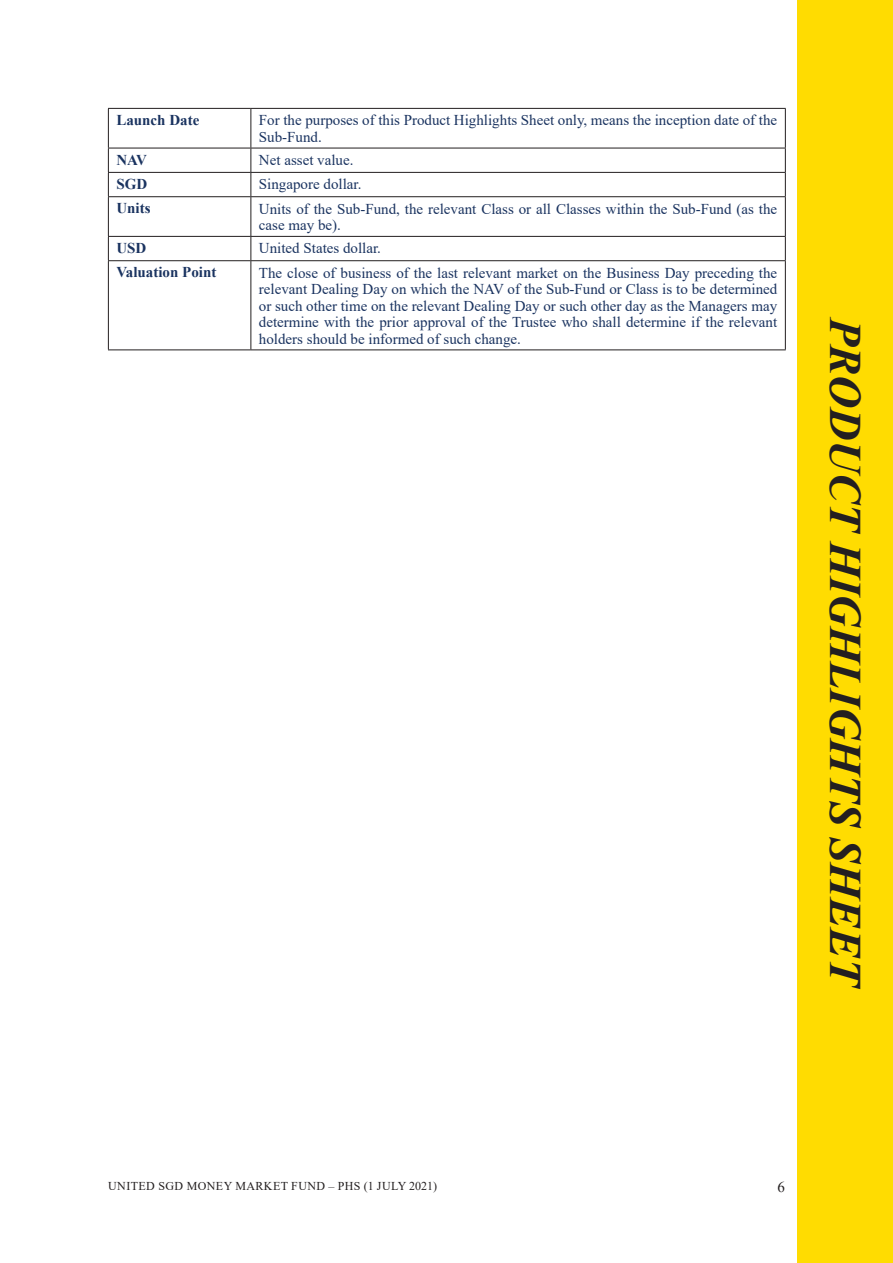
<style>
.page{position:relative;width:893px;height:1263px;background:#fff}
.page>*{position:absolute;margin:0;border:0;box-sizing:border-box;transform-origin:0 0}
.t1{font:italic 700 45px "Times New Roman";color:#231f20}
.body_left{font:15px/16.5px "Times New Roman";color:#1a3360}
.body_left-2{font:700 15px "Times New Roman";color:#1a3360}
.body_right{font:700 15px "Times New Roman";color:#1a3360}
.t2{font:15px "Times New Roman";color:#231f20}
.t3{font:12px "Times New Roman";letter-spacing:.035em;color:#231f20}
</style>
<div class="page">
<div style="left:798px;top:0;width:95px;height:1263px;background:#ffdc01"></div>
<hr style="left:108px;top:108px;width:143px;height:1px;background:#231f20">
<hr style="left:251px;top:108px;width:535px;height:1px;background:#231f20">
<hr style="left:108px;top:148px;width:143px;height:1px;background:#231f20">
<hr style="left:251px;top:148px;width:535px;height:1px;background:#231f20">
<hr style="left:108px;top:172px;width:143px;height:1px;background:#231f20">
<hr style="left:251px;top:172px;width:535px;height:1px;background:#231f20">
<hr style="left:108px;top:196px;width:143px;height:1px;background:#231f20">
<hr style="left:251px;top:196px;width:535px;height:1px;background:#231f20">
<hr style="left:108px;top:236px;width:143px;height:1px;background:#231f20">
<hr style="left:251px;top:236px;width:535px;height:1px;background:#231f20">
<hr style="left:108px;top:260px;width:143px;height:1px;background:#231f20">
<hr style="left:251px;top:260px;width:535px;height:1px;background:#231f20">
<hr style="left:108px;top:349px;width:143px;height:1px;background:#231f20">
<hr style="left:251px;top:349px;width:535px;height:1px;background:#231f20">
<hr style="left:108px;top:109px;width:1px;height:39px;background:#231f20">
<svg style="left:108px;top:148px;width:1px;height:48px"></svg>
<hr style="left:108px;top:197px;width:1px;height:39px;background:#231f20">
<svg style="left:108px;top:237px;width:1px;height:23px"></svg>
<hr style="left:108px;top:261px;width:1px;height:88px;background:#231f20">
<hr style="left:250px;top:109px;width:1px;height:39px;background:#231f20">
<hr style="left:785px;top:109px;width:1px;height:39px;background:#231f20">
<svg style="left:250px;top:148px;width:1px;height:48px"></svg>
<svg style="left:785px;top:148px;width:1px;height:48px"></svg>
<hr style="left:250px;top:197px;width:1px;height:39px;background:#231f20">
<hr style="left:785px;top:197px;width:1px;height:39px;background:#231f20">
<svg style="left:250px;top:237px;width:1px;height:23px"></svg>
<svg style="left:785px;top:237px;width:1px;height:23px"></svg>
<hr style="left:250px;top:261px;width:1px;height:88px;background:#231f20">
<hr style="left:785px;top:261px;width:1px;height:88px;background:#231f20">
<p class="body_right" style="left:116px;top:109px;width:84px">Launch Date</p>
<p class="body_left" style="left:259px;top:111px;width:520px">For the purposes of this Product Highlights Sheet only, means the inception date of the<br>Sub-Fund.</p>
<p class="body_right" style="left:116px;top:149px;width:32px">NAV</p>
<p class="body_left" style="left:259px;top:151px;width:96px">Net asset value.</p>
<p class="body_left-2" style="left:116px;top:173px;width:32px">SGD</p>
<p class="body_left" style="left:259px;top:175px;width:104px">Singapore dollar.</p>
<p class="body_left-2" style="left:116px;top:197px;width:36px">Units</p>
<p class="body_left" style="left:259px;top:200px;width:520px">Units of the Sub-Fund, the relevant Class or all Classes within the Sub-Fund (as the case may be).</p>
<p class="body_left-2" style="left:116px;top:237px;width:31px">USD</p>
<p class="body_left" style="left:259px;top:239px;width:124px">United States dollar.</p>
<p class="body_left-2" style="left:116px;top:261px;width:101px">Valuation Point</p>
<p class="body_left" style="left:259px;top:264px;width:520px;text-align:justify">The close of business of the last relevant market on the Business Day preceding the relevant Dealing Day on which the NAV of the Sub-Fund or Class is to be determined or such other time on the relevant Dealing Day or such other day as the Managers may determine with the prior approval of the Trustee who shall determine if the relevant holders should be informed of such change.</p>
<h1 class="t1" style="left:876px;top:318px;width:673px;rotate:90deg">PRODUCT HIGHLIGHTS SHEET</h1>
<p class="t3" style="left:108px;top:1178px;width:330px">UNITED SGD MONEY MARKET FUND – PHS (1 JULY 2021)</p>
<p class="t2" style="left:777px;top:1177px;width:9px">6</p>
</div>
